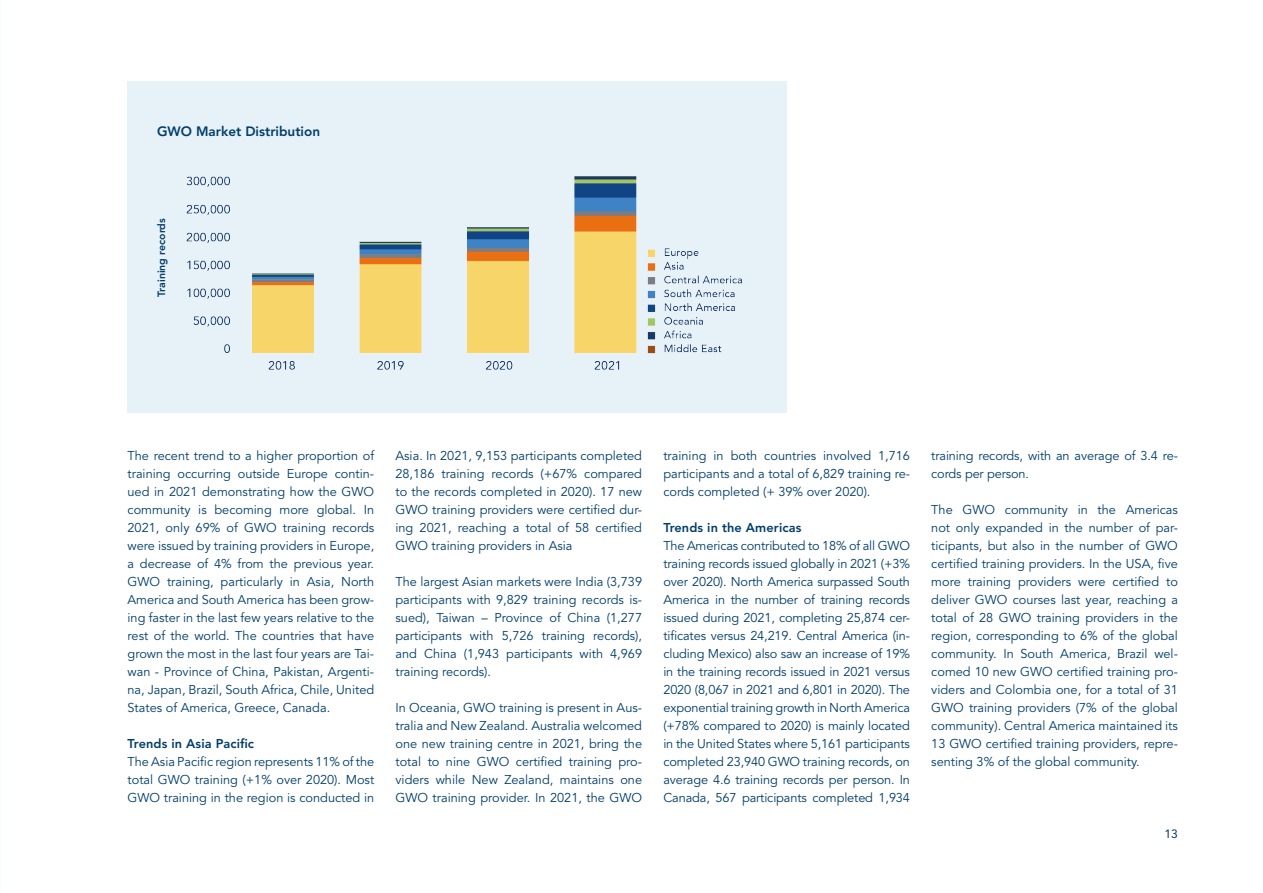
<style>
.page{position:relative;width:1263px;height:893px;background:#fff}
.page>*{position:absolute;margin:0;border:0;box-sizing:border-box;transform-origin:0 0}
.Brødtekst{font:800 13.5px "Avenir LT Std";color:#003d69}
.Brødtekst-2{font:12.75px/18px "Avenir LT Std";color:#003d69;text-align:justify}
.Mellemrubrik{font:800 12.75px "Avenir LT Std";letter-spacing:.01em;color:#003d69}
.Brødtekst-3{font:12px "Avenir LT Std";color:#003d69}
.Brødtekst-4{font:800 10.5px "Avenir LT Std";color:#003d69}
</style>
<div class="page">
<div style="left:128px;top:82px;width:659px;height:331px;background:#e7f1f8"></div>
<img style="left:186px;top:176px;width:556px;height:194px">
<p class="Brødtekst" style="left:157px;top:123px;width:164px">GWO Market Distribution</p>
<p class="Brødtekst-4" style="left:155px;top:297px;width:80px;rotate:-90deg">Training records</p>
<p class="Brødtekst-2" style="left:128px;top:447px;width:248px">The recent trend to a higher proportion of training occurring outside Europe contin&shy;ued in 2021 demonstrating how the GWO community is becoming more global. In 2021, only 69% of GWO training records were issued by training providers in Europe, a decrease of 4% from the previous year.<br>GWO training, particularly in Asia, North America and South America has been grow&shy;ing faster in the last few years relative to the rest of the world. The countries that have grown the most in the last four years are Tai&shy;wan - Province of China, Pakistan, Argenti&shy;na, Japan, Brazil, South Africa, Chile, United States of America, Greece, Canada.</p>
<p class="Mellemrubrik" style="left:128px;top:736px;width:128px">Trends in Asia Pacific</p>
<p class="Brødtekst-2" style="left:128px;top:753px;width:248px">The Asia Pacific region represents 11% of the total GWO training (+1% over 2020). Most GWO training in the region is conducted in</p>
<p class="Brødtekst-2" style="left:395px;top:447px;width:248px">Asia. In 2021, 9,153 participants completed 28,186 training records (+67% compared to the records completed in 2020). 17 new GWO training providers were certified dur&shy;ing 2021, reaching a total of 58 certified GWO training providers in Asia</p>
<p class="Brødtekst-2" style="left:395px;top:573px;width:248px">The largest Asian markets were India (3,739 participants with 9,829 training records is&shy;sued), Taiwan – Province of China (1,277 participants with 5,726 training records), and China (1,943 participants with 4,969 training records).</p>
<p class="Brødtekst-2" style="left:395px;top:699px;width:248px">In Oceania, GWO training is present in Aus&shy;tralia and New Zealand. Australia welcomed one new training centre in 2021, bring the total to nine GWO certified training pro&shy;viders while New Zealand, maintains one GWO training provider. In 2021, the GWO</p>
<p class="Brødtekst-2" style="left:663px;top:447px;width:248px">training in both countries involved 1,716 participants and a total of 6,829 training re&shy;cords completed (+ 39% over 2020).</p>
<p class="Mellemrubrik" style="left:663px;top:520px;width:139px">Trends in the Americas</p>
<p class="Brødtekst-2" style="left:663px;top:537px;width:248px">The Americas contributed to 18% of all GWO training records issued globally in 2021 (+3% over 2020). North America surpassed South America in the number of training records issued during 2021, completing 25,874 cer&shy;tificates versus 24,219. Central America (in&shy;cluding Mexico) also saw an increase of 19% in the training records issued in 2021 versus 2020 (8,067 in 2021 and 6,801 in 2020). The exponential training growth in North America (+78% compared to 2020) is mainly located in the United States where 5,161 participants completed 23,940 GWO training records, on average 4.6 training records per person. In Canada, 567 participants completed 1,934</p>
<p class="Brødtekst-2" style="left:931px;top:447px;width:248px">training records, with an average of 3.4 re&shy;cords per person.</p>
<p class="Brødtekst-2" style="left:931px;top:501px;width:248px">The GWO community in the Americas not only expanded in the number of par&shy;ticipants, but also in the number of GWO certified training providers. In the USA, five more training providers were certified to deliver GWO courses last year, reaching a total of 28 GWO training providers in the region, corresponding to 6% of the global community. In South America, Brazil wel&shy;comed 10 new GWO certified training pro&shy;viders and Colombia one, for a total of 31<br>GWO training providers (7% of the global community). Central America maintained its 13 GWO certified training providers, repre&shy;senting 3% of the global community.</p>
<p class="Brødtekst-3" style="left:1164px;top:827px;width:15px">13</p>
</div>
